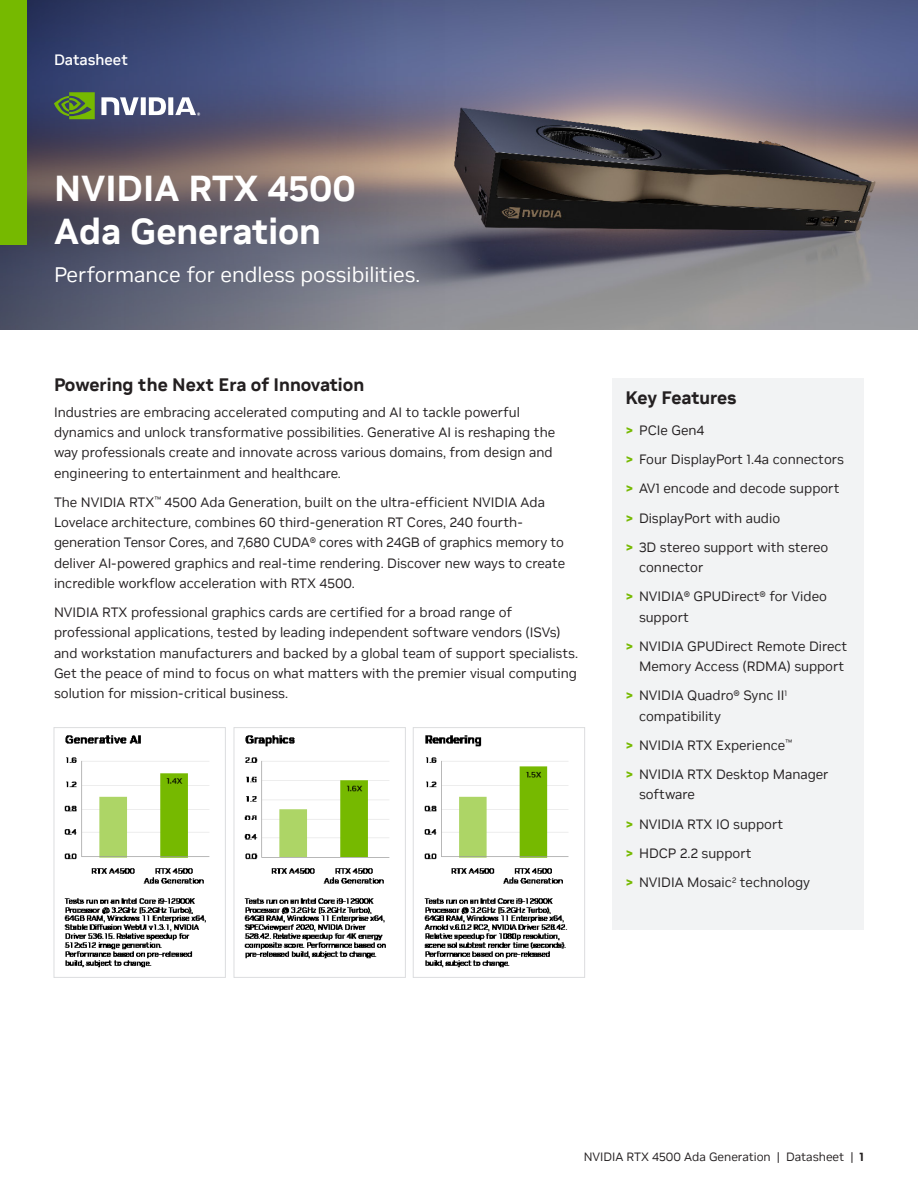
<style>
.page{position:relative;width:918px;height:1188px;background:#fff}
.page>*{position:absolute;margin:0;border:0;box-sizing:border-box;transform-origin:0 0}
.H1_-_Bold_24{font:700 36px/43.2px "NVIDIA Sans";color:#fff}
.H1_Subheads_-_Regular_14{font:21px "NVIDIA Sans";color:#fff}
.H4_-_Bold_12{font:700 18px "NVIDIA Sans";color:#231f20}
.Sidebar_heading_12_bold{font:700 18px "NVIDIA Sans";letter-spacing:-.01em;color:#231f20}
.Eyebrow_Folio_Medium_10{font:500 15px "NVIDIA Sans";color:#fff}
.Body_Beauty_-_Copy_Text_-__9{font:13.5px/20.2px "NVIDIA Sans";color:#231f20}
.t1{font:12px "NVIDIA Sans";color:#231f20}
.s1{font-weight:700;color:#76b900}
.s2{font-weight:700}
</style>
<div class="page">
<img style="left:816px;top:0;width:102px;height:330px">
<img style="left:445px;top:0;width:371px;height:330px">
<svg style="left:0;top:0;width:445px;height:330px;background:#5e5f75"></svg>
<div style="left:612px;top:378px;width:252px;height:552px;background:#f2f3f4"></div>
<div style="left:0;top:0;width:27px;height:244px;background:#76b900"></div>
<svg style="left:54px;top:92px;width:41px;height:27px"></svg>
<svg style="left:101px;top:97px;width:99px;height:19px"></svg>
<img style="left:244px;top:735px;width:146px;height:224px">
<div style="left:234px;top:727px;width:172px;height:251px;border:1px solid #dcdddf"></div>
<img style="left:64px;top:735px;width:146px;height:233px">
<div style="left:54px;top:727px;width:172px;height:251px;border:1px solid #dcdddf"></div>
<img style="left:424px;top:735px;width:145px;height:233px">
<div style="left:413px;top:727px;width:172px;height:251px;border:1px solid #dcdddf"></div>
<p class="Eyebrow_Folio_Medium_10" style="left:54px;top:50px;width:75px">Datasheet</p>
<p class="H1_-_Bold_24" style="left:54px;top:167px;width:303px">NVIDIA RTX 4500<br>Ada Generation</p>
<p class="H1_Subheads_-_Regular_14" style="left:54px;top:262px;width:368px">Performance for endless possibilities.</p>
<p class="H4_-_Bold_12" style="left:54px;top:373px;width:312px">Powering the Next Era of Innovation</p>
<p class="Body_Beauty_-_Copy_Text_-__9" style="left:54px;top:402px;width:503px">Industries are embracing accelerated computing and AI to tackle powerful dynamics and unlock transformative possibilities. Generative AI is reshaping the way professionals create and innovate across various domains, from design and engineering to entertainment and healthcare.</p>
<p class="Body_Beauty_-_Copy_Text_-__9" style="left:54px;top:492px;width:513px">The NVIDIA RTX<sup>™</sup> 4500 Ada Generation, built on the ultra-efficient NVIDIA Ada Lovelace architecture, combines 60 third-generation RT Cores, 240 fourth&shy;generation Tensor Cores, and 7,680 CUDA® cores with 24GB of graphics memory to deliver AI-powered graphics and real-time rendering. Discover new ways to create incredible workflow acceleration with RTX 4500.</p>
<p class="Body_Beauty_-_Copy_Text_-__9" style="left:54px;top:602px;width:526px">NVIDIA RTX professional graphics cards are certified for a broad range of professional applications, tested by leading independent software vendors (ISVs) and workstation manufacturers and backed by a global team of support specialists.<br>Get the peace of mind to focus on what matters with the premier visual computing solution for mission-critical business.</p>
<p class="Sidebar_heading_12_bold" style="left:626px;top:387px;width:113px">Key Features</p>
<p class="Body_Beauty_-_Copy_Text_-__9" style="left:626px;top:420px;width:80px"><span class="s1">&gt;</span> PCIe Gen4</p>
<p class="Body_Beauty_-_Copy_Text_-__9" style="left:626px;top:449px;width:220px"><span class="s1">&gt;</span> Four DisplayPort 1.4a connectors</p>
<p class="Body_Beauty_-_Copy_Text_-__9" style="left:626px;top:479px;width:215px"><span class="s1">&gt;</span> AV1 encode and decode support</p>
<p class="Body_Beauty_-_Copy_Text_-__9" style="left:626px;top:508px;width:156px"><span class="s1">&gt;</span> DisplayPort with audio</p>
<p class="Body_Beauty_-_Copy_Text_-__9" style="left:639px;top:537px;width:191px;text-indent:-14px"><span class="s1">&gt;</span> 3D stereo support with stereo connector</p>
<p class="Body_Beauty_-_Copy_Text_-__9" style="left:639px;top:587px;width:189px;text-indent:-14px"><span class="s1">&gt;</span> NVIDIA® GPUDirect® for Video support</p>
<p class="Body_Beauty_-_Copy_Text_-__9" style="left:626px;top:636px;width:223px;text-align:right"><span class="s1">&gt;</span> NVIDIA GPUDirect Remote Direct<br>Memory Access (RDMA) support</p>
<p class="Body_Beauty_-_Copy_Text_-__9" style="left:639px;top:686px;width:150px;text-indent:-14px"><span class="s1">&gt;</span> NVIDIA Quadro® Sync II<sup>1 </sup>compatibility</p>
<p class="Body_Beauty_-_Copy_Text_-__9" style="left:626px;top:735px;width:168px"><span class="s1">&gt;</span> NVIDIA RTX Experience<sup>™</sup></p>
<p class="Body_Beauty_-_Copy_Text_-__9" style="left:639px;top:764px;width:191px;text-indent:-14px"><span class="s1">&gt;</span> NVIDIA RTX Desktop Manager software</p>
<p class="Body_Beauty_-_Copy_Text_-__9" style="left:626px;top:814px;width:159px"><span class="s1">&gt;</span> NVIDIA RTX IO support</p>
<p class="Body_Beauty_-_Copy_Text_-__9" style="left:626px;top:843px;width:128px"><span class="s1">&gt;</span> HDCP 2.2 support</p>
<p class="Body_Beauty_-_Copy_Text_-__9" style="left:626px;top:872px;width:186px"><span class="s1">&gt;</span> NVIDIA Mosaic<sup>2</sup> technology</p>
<p class="t1" style="left:584px;top:1150px;width:282px">NVIDIA RTX 4500 Ada Generation | Datasheet | <span class="s2">1</span></p>
</div>
